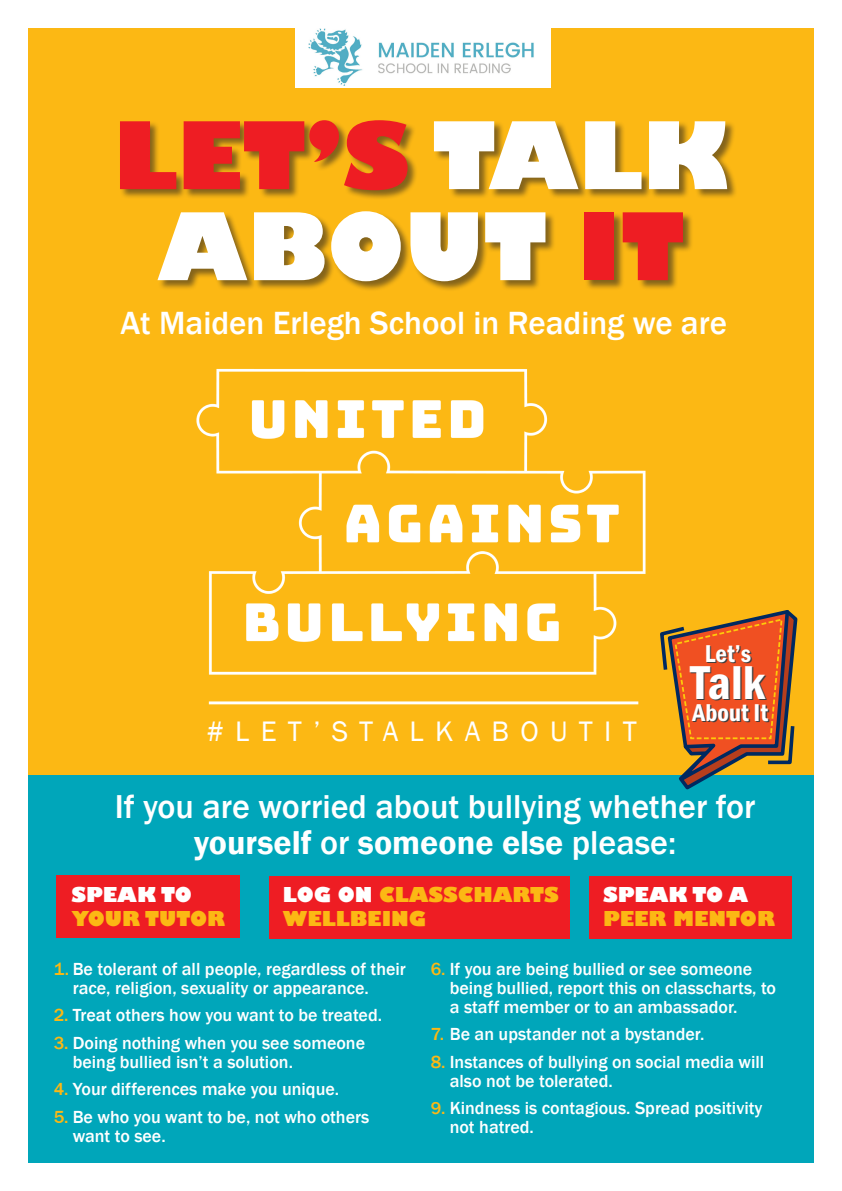
<style>
.page{position:relative;width:842px;height:1191px;background:#fff}
.page>*{position:absolute;margin:0;border:0;box-sizing:border-box;transform-origin:0 0}
.t1{font:800 91px/91px "Gill Sans";color:#fff;text-align:center}
.t2{font:600 condensed 49.2px "Franklin Gothic";color:#fff}
.t3{font:500 34px/36px "Franklin Gothic";color:#fff;text-align:center}
.t4{font:500 33px "Franklin Gothic";color:#fff}
.t5{font:29px "Franklin Gothic";letter-spacing:.39em;color:#fff}
.t6{font:600 condensed 25.2px "Franklin Gothic";color:#fff}
.t7{font:800 20px/24px "Gill Sans";color:#fcb814}
.t8{font:500 18px/19px "Franklin Gothic";color:#fff}
.s1{color:#ee1d23}
.s2{font-weight:600}
.s3{color:#fff}
.s4{color:#fcb814}
</style>
<div class="page">
<div style="left:28px;top:28px;width:786px;height:1134px;background:#fcb814"></div>
<img style="left:196px;top:368px;width:450px;height:337px">
<div style="left:28px;top:774px;width:786px;height:388px;background:#00a6ba"></div>
<div style="left:119px;top:119px;width:619px;height:172px;background:#231f20;opacity:.55"></div>
<svg style="left:658px;top:610px;width:139px;height:180px"></svg>
<div style="left:295px;top:15px;width:255px;height:73px;background:#fff"></div>
<img style="left:308px;top:28px;width:226px;height:57px">
<div style="left:57px;top:875px;width:183px;height:63px;background:#ee1d23"></div>
<div style="left:269px;top:876px;width:301px;height:62px;background:#ee1d23"></div>
<div style="left:590px;top:876px;width:202px;height:62px;background:#ee1d23"></div>
<p class="t1" style="left:113px;top:117px;width:616px"><span class="s1">LET’S</span> TALK<br>ABOUT <span class="s1">IT</span></p>
<p class="t4" style="left:121px;top:302px;width:608px">At Maiden Erlegh School in Reading we are</p>
<p class="t5" style="left:207px;top:713px;width:431px">#LET’STALKABOUTIT</p>
<p class="t6" style="left:705px;top:636px;width:48px">Let’s</p>
<p class="t2" style="left:690px;top:649px;width:77px">Talk</p>
<p class="t6" style="left:692px;top:695px;width:77px">About It</p>
<p class="t3" style="left:115px;top:789px;width:642px">If you are worried about bullying whether for <span class="s2">yourself</span> or <span class="s2">someone else</span> please:</p>
<p class="t7" style="left:72px;top:883px;width:155px"><span class="s3">SPEAK TO<br></span>YOUR TUTOR</p>
<p class="t7" style="left:283px;top:883px;width:277px"><span class="s3">LOG ON</span> CLASSCHARTS<br>WELLBEING</p>
<p class="t7" style="left:603px;top:883px;width:173px"><span class="s3">SPEAK TO A<br></span>PEER MENTOR</p>
<p class="t8" style="left:73px;top:959px;width:335px;text-indent:-19px"><span class="s4">1.</span> Be tolerant of all people, regardless of their race, religion, sexuality or appearance.</p>
<p class="t8" style="left:54px;top:1005px;width:330px"><span class="s4">2.</span> Treat others how you want to be treated.</p>
<p class="t8" style="left:73px;top:1033px;width:294px;text-indent:-19px"><span class="s4">3.</span> Doing nothing when you see someone being bullied isn’t a solution.</p>
<p class="t8" style="left:54px;top:1079px;width:287px"><span class="s4">4.</span> Your differences make you unique.</p>
<p class="t8" style="left:73px;top:1107px;width:298px;text-indent:-19px"><span class="s4">5.</span> Be who you want to be, not who others want to see.</p>
<p class="t8" style="left:450px;top:959px;width:328px;text-indent:-19px"><span class="s4">6.</span> If you are being bullied or see someone being bullied, report this on classcharts, to a staff member or to an ambassador.</p>
<p class="t8" style="left:431px;top:1024px;width:275px"><span class="s4">7.</span> Be an upstander not a bystander.</p>
<p class="t8" style="left:450px;top:1052px;width:316px;text-indent:-19px"><span class="s4">8.</span> Instances of bullying on social media will also not be tolerated.</p>
<p class="t8" style="left:450px;top:1098px;width:314px;text-indent:-19px"><span class="s4">9.</span> Kindness is contagious. Spread positivity not hatred.</p>
</div>
